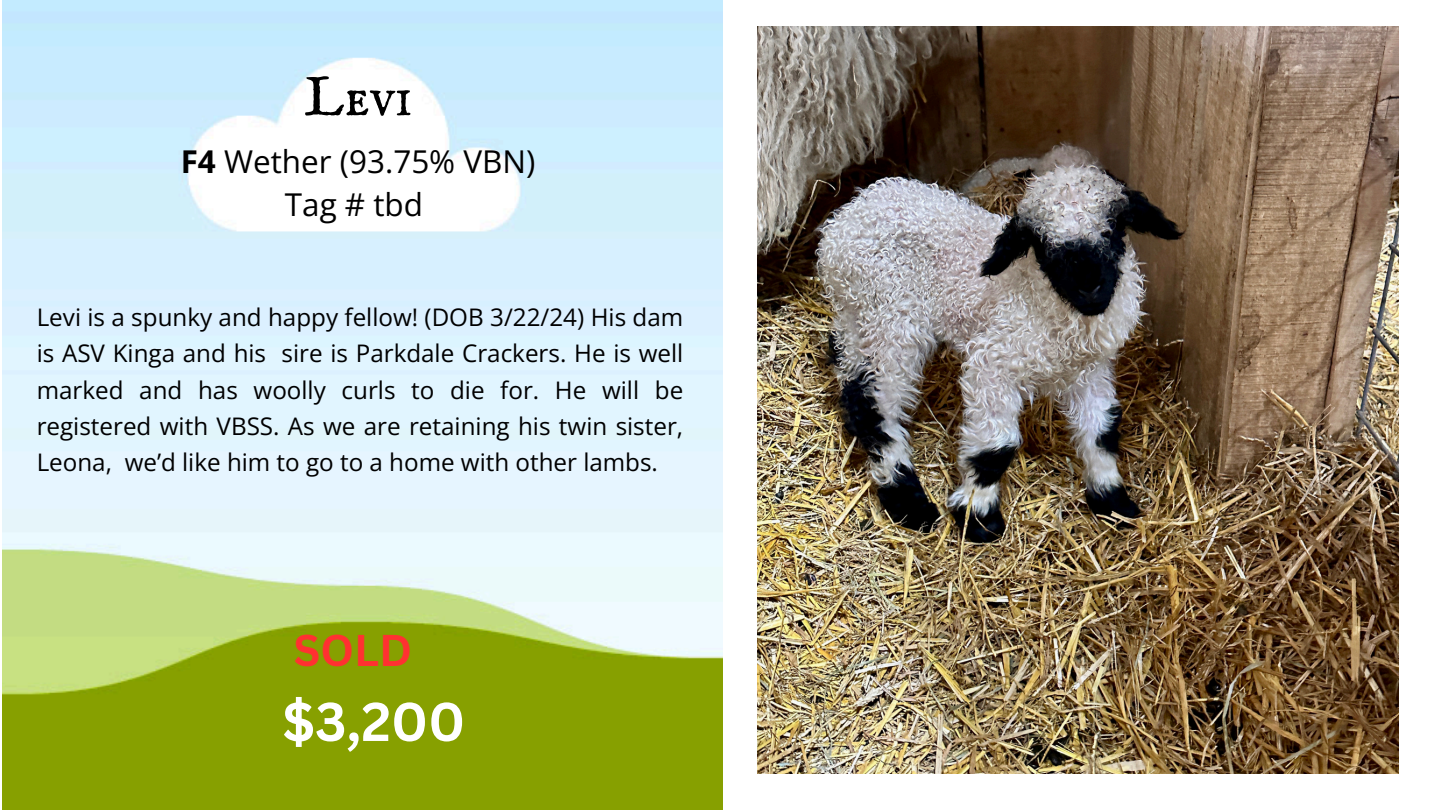
<style>
.page{position:relative;width:1440px;height:810px;background:#fff}
.page>*{position:absolute;margin:0;border:0;box-sizing:border-box;transform-origin:0 0}
.t1{font:56.2px "IM FELL English SC";color:#000}
.t2{font:700 53.3px "Canva Sans";color:#fff}
.t3{font:46.5px "IM FELL English SC";color:#000}
.t4{font:700 43.2px "Canva Sans";color:#ff3131}
.t5{font:31.4px/43.5px "Open Sans";color:#000;text-align:center}
.t6{font:24.2px/36.3px "Open Sans";color:#000;text-align:justify}
.s1{font-weight:700}
</style>
<div class="page">
<img style="left:2px;top:0;width:720px;height:810px">
<img style="left:758px;top:26px;width:641px;height:748px">
<p class="t1" style="left:304px;top:64px;width:110px">Levi</p>
<p class="t5" style="left:181px;top:139px;width:356px"><span class="s1">F4</span> Wether (93.75% VBN)<br>Tag # tbd</p>
<h4 class="t3" style="left:244px;top:151px;width:240px">F3 Wether (</h4>
<h2 class="t6" style="left:37px;top:299px;width:648px">Levi is a spunky and happy fellow! (DOB 3/22/24) His dam is ASV Kinga and his sire is Parkdale Crackers. He is well marked and has woolly curls to die for. He will be registered with VBSS. As we are retaining his twin sister, Leona, we’d like him to go to a home with other lambs.</h2>
<p class="t4" style="left:294px;top:619px;width:120px">SOLD</p>
<h1 class="t2" style="left:282px;top:684px;width:184px">$3,200</h1>
</div>
